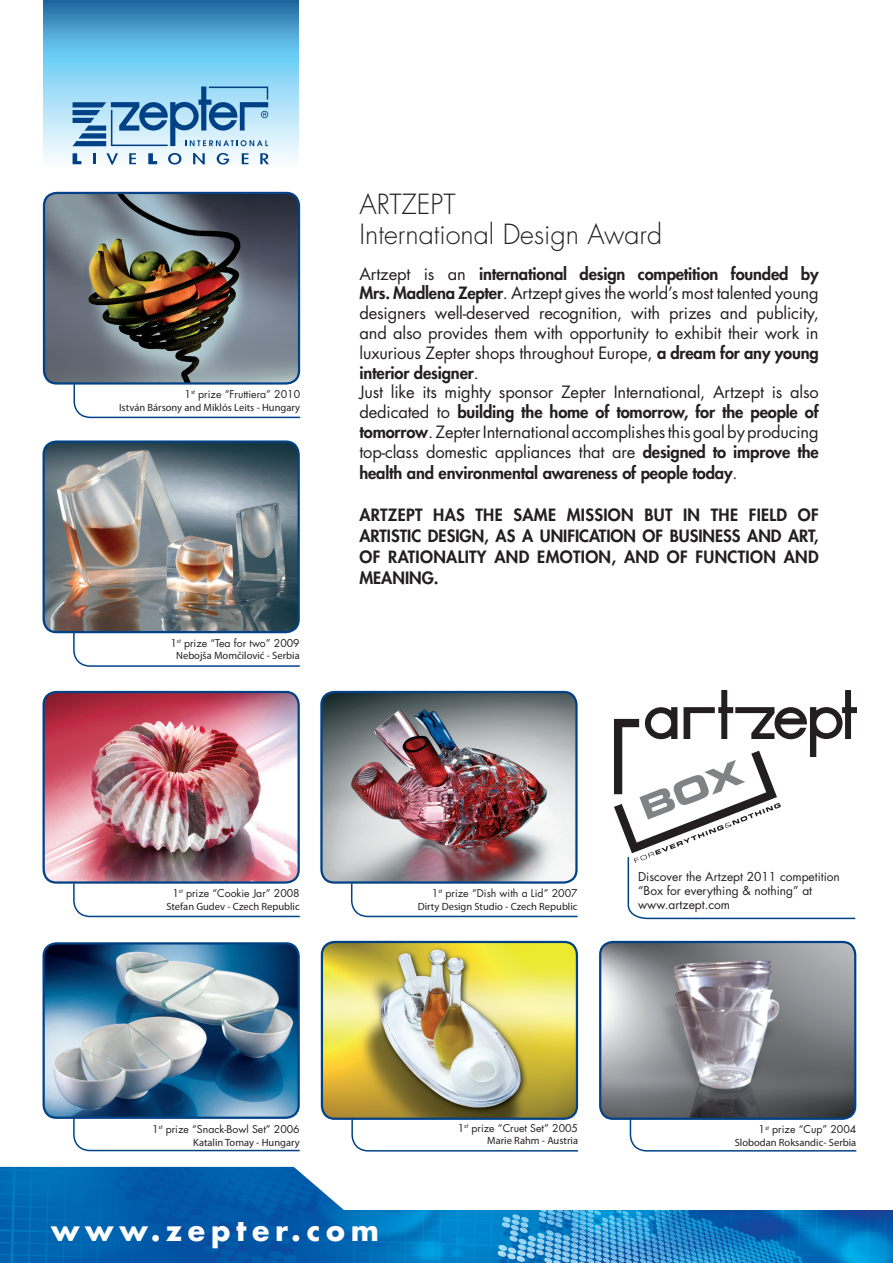
<style>
.page{position:relative;width:893px;height:1263px;background:#fff}
.page>*{position:absolute;margin:0;border:0;box-sizing:border-box;transform-origin:0 0}
.t1{font:700 28.5px "Futura Std";letter-spacing:.2em;color:#fff}
.t2{font:300 27px "Futura Std";color:#231f20}
.t3{font:16.5px/19.8px "Futura Std";letter-spacing:-.01em;color:#231f20;text-align:justify}
.t4{font:800 16.5px/21px "Futura Std";letter-spacing:.02em;color:#231f20;text-align:justify}
.t5{font:12px/14.4px "Futura Std";color:#231f20}
.t6{font:10.5px "Myriad Pro";color:#231f20}
.t7{font:10.5px "Futura Std";color:#231f20}
.s1{font-weight:800}
</style>
<div class="page">
<img style="left:0;top:1167px;width:893px;height:96px">
<img style="left:600px;top:942px;width:254px;height:177px">
<div style="left:599px;top:941px;width:257px;height:179px;border:2px solid #014286;border-radius:13px"></div>
<svg style="left:629px;top:1116px;width:228px;height:36px"></svg>
<img style="left:44px;top:945px;width:253px;height:173px">
<div style="left:43px;top:942px;width:257px;height:177px;border:2px solid #014286;border-radius:13px"></div>
<svg style="left:72px;top:1116px;width:228px;height:36px"></svg>
<img style="left:322px;top:942px;width:253px;height:177px">
<div style="left:321px;top:941px;width:257px;height:179px;border:2px solid #014286;border-radius:13px"></div>
<svg style="left:351px;top:1116px;width:228px;height:36px"></svg>
<img style="left:323px;top:692px;width:252px;height:189px">
<div style="left:320px;top:691px;width:258px;height:193px;border:2px solid #014286;border-radius:13px"></div>
<svg style="left:350px;top:882px;width:228px;height:36px"></svg>
<img style="left:44px;top:692px;width:253px;height:189px">
<div style="left:43px;top:691px;width:257px;height:193px;border:2px solid #014286;border-radius:13px"></div>
<svg style="left:72px;top:882px;width:228px;height:36px"></svg>
<img style="left:44px;top:443px;width:255px;height:189px">
<div style="left:43px;top:440px;width:257px;height:193px;border:2px solid #014286;border-radius:13px"></div>
<svg style="left:72px;top:631px;width:228px;height:36px"></svg>
<img style="left:44px;top:193px;width:255px;height:189px">
<div style="left:43px;top:192px;width:257px;height:193px;border:2px solid #014286;border-radius:13px"></div>
<svg style="left:73px;top:383px;width:228px;height:36px"></svg>
<svg style="left:44px;top:0;width:255px;height:165px;background:#7abfe2"></svg>
<svg style="left:73px;top:153px;width:8px;height:11px"></svg>
<svg style="left:93px;top:153px;width:2px;height:11px"></svg>
<svg style="left:106px;top:153px;width:12px;height:12px"></svg>
<svg style="left:129px;top:153px;width:7px;height:11px"></svg>
<svg style="left:148px;top:153px;width:9px;height:11px"></svg>
<svg style="left:168px;top:153px;width:13px;height:12px"></svg>
<svg style="left:193px;top:153px;width:12px;height:11px"></svg>
<svg style="left:217px;top:153px;width:12px;height:12px"></svg>
<svg style="left:242px;top:153px;width:7px;height:11px"></svg>
<svg style="left:260px;top:153px;width:9px;height:11px"></svg>
<svg style="left:73px;top:87px;width:195px;height:59px;background:#84b4d6"></svg>
<svg style="left:614px;top:690px;width:243px;height:230px"></svg>
<p class="t7" style="left:185px;top:387px;width:117px">1<sup>st</sup> prize “Fruttiera” 2010</p>
<p class="t6" style="left:119px;top:400px;width:182px">István Bársony and Miklós Leits - Hungary</p>
<p class="t7" style="left:170px;top:636px;width:131px">1<sup>st</sup> prize “Tea for two” 2009</p>
<p class="t6" style="left:176px;top:649px;width:125px">Nebojša Momčilović - Serbia</p>
<p class="t2" style="left:359px;top:187px;width:98px">ARTZEPT</p>
<p class="t2" style="left:359px;top:217px;width:304px">International Design Award</p>
<p class="t3" style="left:359px;top:264px;width:461px">Artzept is an <span class="s1">international design competition founded by Mrs. Madlena Zepter</span>. Artzept gives the world’s most talented young designers well-deserved recognition, with prizes and publicity, and also provides them with opportunity to exhibit their work in luxurious Zepter shops throughout Europe, <span class="s1">a dream for any young interior designer</span>.</p>
<p class="t3" style="left:359px;top:382px;width:461px">Just like its mighty sponsor Zepter International, Artzept is also dedicated to <span class="s1">building the home of tomorrow, for the people of tomorrow</span>. Zepter International accomplishes this goal by producing top-class domestic appliances that are <span class="s1">designed to improve the health and environmental awareness of people today</span>.</p>
<p class="t4" style="left:359px;top:504px;width:461px">ARTZEPT HAS THE SAME MISSION BUT IN THE FIELD OF ARTISTIC DESIGN, AS A UNIFICATION OF BUSINESS AND ART, OF RATIONALITY AND EMOTION, AND OF FUNCTION AND MEANING.</p>
<p class="t7" style="left:172px;top:886px;width:129px">1<sup>st</sup> prize “Cookie Jar” 2008</p>
<p class="t6" style="left:166px;top:899px;width:135px">Stefan Gudev - Czech Republic</p>
<p class="t7" style="left:432px;top:886px;width:147px">1<sup>st</sup> prize “Dish with a Lid” 2007</p>
<p class="t6" style="left:418px;top:899px;width:161px">Dirty Design Studio - Czech Republic</p>
<p class="t5" style="left:638px;top:869px;width:203px">Discover the Artzept 2011 competition “Box for everything &amp; nothing” at www.artzept.com</p>
<p class="t7" style="left:152px;top:1122px;width:149px">1<sup>st</sup> prize “Snack-Bowl Set” 2006</p>
<p class="t6" style="left:193px;top:1135px;width:108px">Katalin Tomay - Hungary</p>
<p class="t7" style="left:458px;top:1121px;width:122px">1<sup>st</sup> prize “Cruet Set” 2005</p>
<p class="t6" style="left:487px;top:1134px;width:92px">Marie Rahm - Austria</p>
<p class="t7" style="left:759px;top:1122px;width:99px">1<sup>st</sup> prize “Cup” 2004</p>
<p class="t6" style="left:735px;top:1136px;width:123px">Slobodan Roksandic- Serbia</p>
<h1 class="t1" style="left:51px;top:1211px;width:329px">www.zepter.com</h1>
</div>
